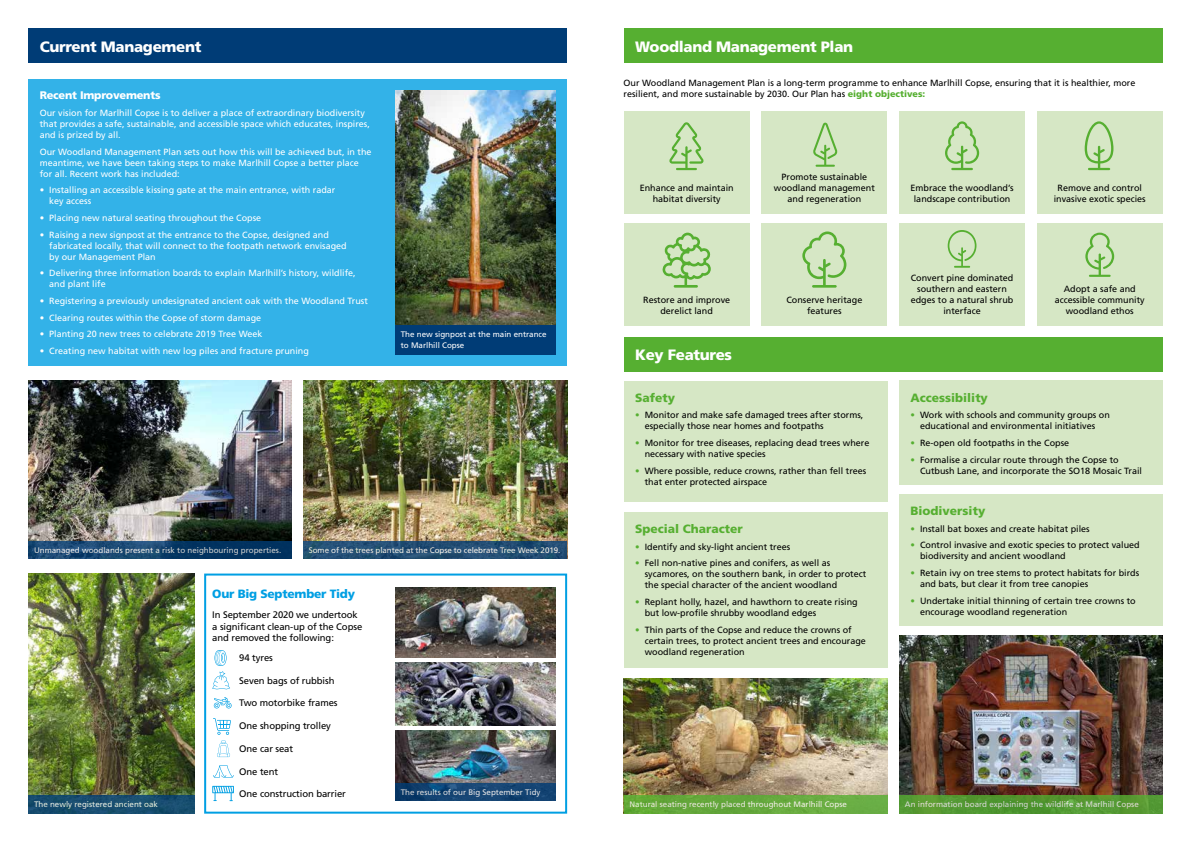
<style>
.page{position:relative;width:1191px;height:842px;background:#fff}
.page>*{position:absolute;margin:0;border:0;box-sizing:border-box;transform-origin:0 0}
.t1{font:900 15px "Frutiger";letter-spacing:-.02em;color:#fff}
.t2{font:900 12px "Frutiger";color:#56af31}
.t3{font:900 12px "Frutiger";letter-spacing:-.02em;color:#009fe3}
.t4{font:900 11px "Frutiger";letter-spacing:-.02em;color:#fff}
.t5{font:9.5px/11.4px "Frutiger";letter-spacing:-.01em;color:#000}
.t6{font:9px/11px "Frutiger";color:#000}
.t7{font:9px/11px "Frutiger";color:#fff}
.t8{font:8px/11px "Frutiger";color:#fff}
.s1{font-weight:900;color:#56af31}
.s2{color:#56af31}
</style>
<div class="page">
<div style="left:204px;top:573px;width:363px;height:241px;border:2px solid #009fe3"></div>
<div style="left:28px;top:79px;width:539px;height:286px;background:#33b2e8"></div>
<div style="left:28px;top:28px;width:539px;height:35px;background:#003c76"></div>
<div style="left:624px;top:28px;width:538px;height:35px;background:#56af31"></div>
<div style="left:624px;top:337px;width:538px;height:34px;background:#56af31"></div>
<img style="left:395px;top:91px;width:161px;height:234px">
<div style="left:395px;top:325px;width:161px;height:29px;background:#003c76"></div>
<img style="left:28px;top:381px;width:264px;height:160px">
<img style="left:624px;top:678px;width:263px;height:117px">
<img style="left:899px;top:636px;width:263px;height:159px">
<img style="left:28px;top:573px;width:167px;height:222px">
<img style="left:395px;top:588px;width:161px;height:70px">
<img style="left:395px;top:662px;width:161px;height:63px">
<img style="left:395px;top:730px;width:161px;height:53px">
<img style="left:303px;top:381px;width:264px;height:177px">
<div style="left:624px;top:112px;width:125px;height:102px;background:#d6e7c5"></div>
<div style="left:624px;top:381px;width:263px;height:121px;background:#d6e7c5"></div>
<div style="left:899px;top:381px;width:263px;height:104px;background:#d6e7c5"></div>
<div style="left:899px;top:494px;width:263px;height:132px;background:#d6e7c5"></div>
<div style="left:624px;top:512px;width:263px;height:155px;background:#d6e7c5"></div>
<div style="left:761px;top:112px;width:126px;height:102px;background:#d6e7c5"></div>
<div style="left:899px;top:112px;width:126px;height:102px;background:#d6e7c5"></div>
<div style="left:1037px;top:112px;width:125px;height:102px;background:#d6e7c5"></div>
<div style="left:624px;top:223px;width:125px;height:102px;background:#d6e7c5"></div>
<div style="left:761px;top:223px;width:126px;height:102px;background:#d6e7c5"></div>
<div style="left:899px;top:223px;width:126px;height:102px;background:#d6e7c5"></div>
<div style="left:1037px;top:223px;width:125px;height:102px;background:#d6e7c5"></div>
<svg style="left:669px;top:122px;width:34px;height:48px"></svg>
<svg style="left:813px;top:123px;width:24px;height:44px"></svg>
<svg style="left:945px;top:121px;width:34px;height:49px"></svg>
<svg style="left:1084px;top:121px;width:29px;height:49px"></svg>
<svg style="left:662px;top:233px;width:49px;height:55px"></svg>
<svg style="left:947px;top:230px;width:29px;height:38px"></svg>
<svg style="left:1085px;top:233px;width:29px;height:44px"></svg>
<svg style="left:802px;top:231px;width:44px;height:57px"></svg>
<svg style="left:28px;top:541px;width:264px;height:17px;background:#0f3f6b"></svg>
<svg style="left:303px;top:541px;width:263px;height:17px;background:#224e73"></svg>
<div style="left:28px;top:795px;width:167px;height:19px;background:#184d6f"></div>
<svg style="left:395px;top:783px;width:161px;height:17px;background:#134372"></svg>
<div style="left:624px;top:795px;width:263px;height:19px;background:#66aa3d"></div>
<svg style="left:899px;top:795px;width:263px;height:19px;background:#549831"></svg>
<svg style="left:212px;top:650px;width:18px;height:39px"></svg>
<svg style="left:214px;top:697px;width:18px;height:11px"></svg>
<svg style="left:213px;top:718px;width:18px;height:17px"></svg>
<svg style="left:217px;top:741px;width:13px;height:16px"></svg>
<svg style="left:213px;top:765px;width:21px;height:12px"></svg>
<svg style="left:212px;top:786px;width:22px;height:15px"></svg>
<h1 class="t1" style="left:40px;top:37px;width:163px">Current Management</h1>
<h1 class="t1" style="left:635px;top:37px;width:219px">Woodland Management Plan</h1>
<p class="t4" style="left:40px;top:89px;width:122px">Recent Improvements</p>
<p class="t7" style="left:40px;top:108px;width:332px">Our vision for Marlhill Copse is to deliver a place of extraordinary biodiversity that provides a safe, sustainable, and accessible space which educates, inspires, and is prized by all.</p>
<p class="t7" style="left:40px;top:146px;width:333px">Our Woodland Management Plan sets out how this will be achieved but, in the meantime, we have been taking steps to make Marlhill Copse a better place for all. Recent work has included:</p>
<p class="t7" style="left:49px;top:185px;width:288px;text-indent:-10px">• Installing an accessible kissing gate at the main entrance, with radar key access</p>
<p class="t7" style="left:40px;top:213px;width:223px">• Placing new natural seating throughout the Copse</p>
<p class="t7" style="left:49px;top:229px;width:299px;text-indent:-10px">• Raising a new signpost at the entrance to the Copse, designed and fabricated locally, that will connect to the footpath network envisaged by our Management Plan</p>
<p class="t7" style="left:49px;top:268px;width:308px;text-indent:-10px">• Delivering three information boards to explain Marlhill’s history, wildlife, and plant life</p>
<p class="t7" style="left:40px;top:296px;width:330px">• Registering a previously undesignated ancient oak with the Woodland Trust</p>
<p class="t7" style="left:40px;top:312px;width:223px">• Clearing routes within the Copse of storm damage</p>
<p class="t7" style="left:40px;top:329px;width:224px">• Planting 20 new trees to celebrate 2019 Tree Week</p>
<p class="t7" style="left:40px;top:346px;width:271px">• Creating new habitat with new log piles and fracture pruning</p>
<p class="t8" style="left:401px;top:328px;width:147px">The new signpost at the main entrance to Marlhill Copse</p>
<p class="t8" style="left:34px;top:544px;width:249px">Unmanaged woodlands present a risk to neighbouring properties.</p>
<p class="t8" style="left:309px;top:544px;width:253px">Some of the trees planted at the Copse to celebrate Tree Week 2019.</p>
<p class="t8" style="left:34px;top:799px;width:126px">The newly registered ancient oak</p>
<h2 class="t3" style="left:212px;top:587px;width:144px">Our Big September Tidy</h2>
<p class="t5" style="left:212px;top:609px;width:151px">In September 2020 we undertook a significant clean-up of the Copse and removed the following:</p>
<p class="t5" style="left:239px;top:652px;width:35px">94 tyres</p>
<p class="t5" style="left:239px;top:675px;width:97px">Seven bags of rubbish</p>
<p class="t5" style="left:239px;top:697px;width:100px">Two motorbike frames</p>
<p class="t5" style="left:239px;top:720px;width:93px">One shopping trolley</p>
<p class="t5" style="left:239px;top:743px;width:55px">One car seat</p>
<p class="t5" style="left:239px;top:766px;width:40px">One tent</p>
<p class="t5" style="left:239px;top:788px;width:108px">One construction barrier</p>
<p class="t8" style="left:401px;top:786px;width:141px">The results of our Big September Tidy</p>
<p class="t6" style="left:623px;top:78px;width:513px">Our Woodland Management Plan is a long-term programme to enhance Marlhill Copse, ensuring that it is healthier, more resilient, and more sustainable by 2030. Our Plan has <span class="s1">eight objectives:</span></p>
<p class="t6" style="left:639px;top:183px;width:96px;text-align:center">Enhance and maintain habitat diversity</p>
<p class="t6" style="left:774px;top:172px;width:103px;text-align:center">Promote sustainable woodland management and regeneration</p>
<p class="t6" style="left:910px;top:183px;width:104px;text-align:center">Embrace the woodland’s landscape contribution</p>
<p class="t6" style="left:1053px;top:183px;width:94px;text-align:center">Remove and control invasive exotic species</p>
<p class="t6" style="left:643px;top:294px;width:89px;text-align:center">Restore and improve derelict land</p>
<p class="t6" style="left:786px;top:294px;width:78px;text-align:center">Conserve heritage features</p>
<h1 class="t1" style="left:635px;top:346px;width:98px">Key Features</h1>
<h2 class="t2" style="left:635px;top:390px;width:41px">Safety</h2>
<p class="t6" style="left:644px;top:410px;width:220px;text-indent:-10px"><span class="s2">•</span> Monitor and make safe damaged trees after storms, especially those near homes and footpaths</p>
<p class="t6" style="left:644px;top:437px;width:226px;text-indent:-10px"><span class="s2">•</span> Monitor for tree diseases, replacing dead trees where necessary with native species</p>
<p class="t6" style="left:644px;top:465px;width:223px;text-indent:-10px"><span class="s2">•</span> Where possible, reduce crowns, rather than fell trees that enter protected airspace</p>
<h2 class="t2" style="left:635px;top:522px;width:109px">Special Character</h2>
<p class="t6" style="left:635px;top:541px;width:157px"><span class="s2">•</span> Identify and sky-light ancient trees</p>
<p class="t6" style="left:644px;top:558px;width:223px;text-indent:-10px"><span class="s2">•</span> Fell non-native pines and conifers, as well as sycamores, on the southern bank, in order to protect the special character of the ancient woodland</p>
<p class="t6" style="left:644px;top:596px;width:214px;text-indent:-10px"><span class="s2">•</span> Replant holly, hazel, and hawthorn to create rising but low-profile shrubby woodland edges</p>
<p class="t6" style="left:644px;top:624px;width:223px;text-indent:-10px"><span class="s2">•</span> Thin parts of the Copse and reduce the crowns of certain trees, to protect ancient trees and encourage woodland regeneration</p>
<p class="t6" style="left:910px;top:272px;width:104px;text-align:center">Convert pine dominated southern and eastern edges to a natural shrub interface</p>
<p class="t6" style="left:1054px;top:283px;width:92px;text-align:center">Adopt a safe and accessible community woodland ethos</p>
<h2 class="t2" style="left:910px;top:390px;width:79px">Accessibility</h2>
<p class="t6" style="left:910px;top:410px;width:201px;text-align:center"><span class="s2">•</span> Work with schools and community groups on educational and environmental initiatives</p>
<p class="t6" style="left:910px;top:437px;width:160px"><span class="s2">•</span> Re-open old footpaths in the Copse</p>
<p class="t6" style="left:920px;top:454px;width:223px;text-indent:-10px"><span class="s2">•</span> Formalise a circular route through the Copse to<br>Cutbush Lane, and incorporate the SO18 Mosaic Trail</p>
<h2 class="t2" style="left:910px;top:504px;width:76px">Biodiversity</h2>
<p class="t6" style="left:910px;top:523px;width:181px"><span class="s2">•</span> Install bat boxes and create habitat piles</p>
<p class="t6" style="left:920px;top:540px;width:221px;text-indent:-10px"><span class="s2">•</span> Control invasive and exotic species to protect valued biodiversity and ancient woodland</p>
<p class="t6" style="left:920px;top:568px;width:221px;text-indent:-10px"><span class="s2">•</span> Retain ivy on tree stems to protect habitats for birds and bats, but clear it from tree canopies</p>
<p class="t6" style="left:920px;top:595px;width:217px;text-indent:-10px"><span class="s2">•</span> Undertake initial thinning of certain tree crowns to encourage woodland regeneration</p>
<p class="t8" style="left:629px;top:799px;width:219px">Natural seating recently placed throughout Marlhill Copse</p>
<p class="t8" style="left:905px;top:799px;width:235px">An information board explaining the wildlife at Marlhill Copse</p>
</div>
